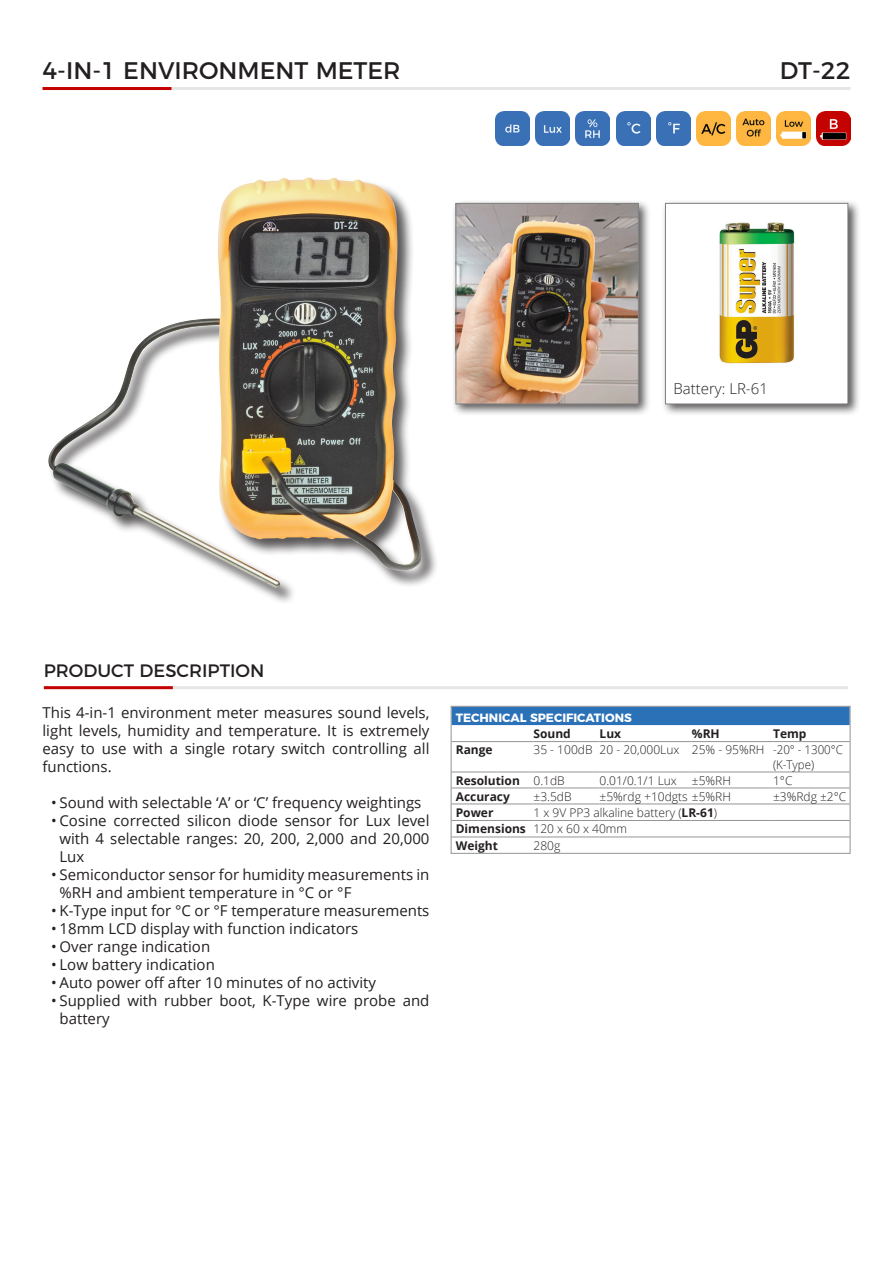
<style>
.page{position:relative;width:893px;height:1263px;background:#fff}
.page>*{position:absolute;margin:0;border:0;box-sizing:border-box;transform-origin:0 0}
.t1{font:24px "Montserrat";color:#231f20}
.t2{font:18px "Montserrat";color:#231f20}
.Basic{font:15px/18px "Open Sans";color:#231f20;text-align:justify}
.t3{font:300 15px "Open Sans";color:#231f20}
.Open_Sans_Tech_Spec{font:300 12px "Open Sans";color:#231f20}
.Open_Sans_Tech_Spec-2{font:700 12px "Open Sans";color:#231f20}
.Tech_Spec_HEading{font:700 12px "Montserrat";color:#fff}
.Open_Sans_Tech_Spec-3{font:300 12px/14.4px "Open Sans";color:#231f20;scale:.96 1}
.s1{font-weight:700}
</style>
<div class="page">
<hr style="left:44px;top:686px;width:804px;height:3px;background:#e6e6e6">
<hr style="left:171px;top:87px;width:679px;height:3px;background:#e6e6e6">
<hr style="left:44px;top:686px;width:129px;height:3px;background:#c40200">
<hr style="left:43px;top:87px;width:128px;height:3px;background:#c40200">
<div style="left:452px;top:199px;width:199px;height:218px;background:#231f20;opacity:.75"></div>
<img style="left:458px;top:205px;width:179px;height:197px">
<div style="left:456px;top:203px;width:183px;height:201px;border:1px solid #818181"></div>
<div style="left:661px;top:199px;width:200px;height:218px;background:#231f20;opacity:.75"></div>
<div style="left:665px;top:203px;width:183px;height:201px;background:#fff"></div>
<img style="left:719px;top:222px;width:76px;height:142px">
<div style="left:665px;top:203px;width:183px;height:201px;border:1px solid #818181"></div>
<div style="left:48px;top:177px;width:391px;height:428px;background:#231f20;opacity:.75"></div>
<img style="left:48px;top:178px;width:316px;height:410px">
<img style="left:496px;top:111px;width:34px;height:34px">
<img style="left:536px;top:111px;width:34px;height:34px">
<img style="left:576px;top:111px;width:34px;height:34px">
<img style="left:776px;top:111px;width:34px;height:34px">
<img style="left:616px;top:111px;width:34px;height:34px">
<img style="left:816px;top:111px;width:34px;height:34px">
<img style="left:696px;top:111px;width:34px;height:34px">
<img style="left:656px;top:111px;width:34px;height:34px">
<img style="left:736px;top:111px;width:34px;height:34px">
<div style="left:453px;top:708px;width:395px;height:17px;background:#2a71b7"></div>
<hr style="left:451px;top:741px;width:82px;height:1px;background:#929595">
<hr style="left:533px;top:741px;width:67px;height:1px;background:#929595">
<hr style="left:600px;top:741px;width:92px;height:1px;background:#929595">
<hr style="left:692px;top:741px;width:81px;height:1px;background:#929595">
<hr style="left:773px;top:741px;width:77px;height:1px;background:#929595">
<hr style="left:451px;top:772px;width:82px;height:1px;background:#929595">
<hr style="left:533px;top:772px;width:67px;height:1px;background:#929595">
<hr style="left:600px;top:772px;width:92px;height:1px;background:#929595">
<hr style="left:692px;top:772px;width:81px;height:1px;background:#929595">
<hr style="left:773px;top:772px;width:77px;height:1px;background:#929595">
<hr style="left:451px;top:788px;width:82px;height:1px;background:#929595">
<hr style="left:533px;top:788px;width:67px;height:1px;background:#929595">
<hr style="left:600px;top:788px;width:92px;height:1px;background:#929595">
<hr style="left:692px;top:788px;width:81px;height:1px;background:#929595">
<hr style="left:773px;top:788px;width:77px;height:1px;background:#929595">
<hr style="left:451px;top:804px;width:82px;height:1px;background:#929595">
<hr style="left:533px;top:804px;width:67px;height:1px;background:#929595">
<hr style="left:600px;top:804px;width:92px;height:1px;background:#929595">
<hr style="left:692px;top:804px;width:81px;height:1px;background:#929595">
<hr style="left:773px;top:804px;width:77px;height:1px;background:#929595">
<hr style="left:451px;top:820px;width:82px;height:1px;background:#929595">
<hr style="left:533px;top:820px;width:67px;height:1px;background:#929595">
<hr style="left:600px;top:820px;width:92px;height:1px;background:#929595">
<hr style="left:692px;top:820px;width:81px;height:1px;background:#929595">
<hr style="left:773px;top:820px;width:77px;height:1px;background:#929595">
<hr style="left:451px;top:837px;width:82px;height:1px;background:#929595">
<hr style="left:533px;top:837px;width:67px;height:1px;background:#929595">
<hr style="left:600px;top:837px;width:92px;height:1px;background:#929595">
<hr style="left:692px;top:837px;width:81px;height:1px;background:#929595">
<hr style="left:773px;top:837px;width:77px;height:1px;background:#929595">
<div style="left:451px;top:706px;width:399px;height:148px;border:1px solid #929595"></div>
<p class="t1" style="left:43px;top:51px;width:360px">4-IN-1 ENVIRONMENT METER</p>
<p class="t1" style="left:780px;top:51px;width:72px">DT-22</p>
<p class="t3" style="left:673px;top:379px;width:96px">Battery: LR-61</p>
<p class="t2" style="left:44px;top:656px;width:222px">PRODUCT DESCRIPTION</p>
<p class="Basic" style="left:43px;top:703px;width:388px">This 4-in-1 environment meter measures sound levels, light levels, humidity and temperature. It is extremely easy to use with a single rotary switch controlling all functions.</p>
<p class="Basic" style="left:51px;top:793px;width:372px">• Sound with selectable ‘A’ or ‘C’ frequency weightings</p>
<p class="Basic" style="left:60px;top:811px;width:371px;text-indent:-9px">• Cosine corrected silicon diode sensor for Lux level with 4 selectable ranges: 20, 200, 2,000 and 20,000<br>Lux</p>
<p class="Basic" style="left:60px;top:865px;width:371px;text-indent:-9px">• Semiconductor sensor for humidity measurements in %RH and ambient temperature in °C or °F</p>
<p class="Basic" style="left:51px;top:901px;width:380px">• K-Type input for °C or °F temperature measurements</p>
<p class="Basic" style="left:51px;top:919px;width:309px">• 18mm LCD display with function indicators</p>
<p class="Basic" style="left:51px;top:937px;width:161px">• Over range indication</p>
<p class="Basic" style="left:51px;top:955px;width:165px">• Low battery indication</p>
<p class="Basic" style="left:51px;top:973px;width:327px">• Auto power off after 10 minutes of no activity</p>
<p class="Basic" style="left:60px;top:991px;width:371px;text-indent:-9px">• Supplied with rubber boot, K-Type wire probe and battery</p>
<p class="Tech_Spec_HEading" style="left:456px;top:707px;width:178px">TECHNICAL SPECIFICATIONS</p>
<p class="Open_Sans_Tech_Spec-2" style="left:533px;top:725px;width:39px">Sound</p>
<p class="Open_Sans_Tech_Spec-2" style="left:600px;top:725px;width:23px">Lux</p>
<p class="Open_Sans_Tech_Spec-2" style="left:692px;top:725px;width:29px">%RH</p>
<p class="Open_Sans_Tech_Spec-2" style="left:773px;top:725px;width:35px">Temp</p>
<p class="Open_Sans_Tech_Spec-2" style="left:456px;top:741px;width:38px">Range</p>
<p class="Open_Sans_Tech_Spec" style="left:533px;top:742px;width:61px">35 - 100dB</p>
<p class="Open_Sans_Tech_Spec" style="left:600px;top:742px;width:81px">20 - 20,000Lux</p>
<p class="Open_Sans_Tech_Spec" style="left:692px;top:742px;width:74px">25% - 95%RH</p>
<p class="Open_Sans_Tech_Spec-3" style="left:773px;top:742px;width:74px">-20° - 1300°C (K-Type)</p>
<p class="Open_Sans_Tech_Spec-2" style="left:456px;top:772px;width:66px">Resolution</p>
<p class="Open_Sans_Tech_Spec" style="left:533px;top:772px;width:33px">0.1dB</p>
<p class="Open_Sans_Tech_Spec" style="left:600px;top:772px;width:79px">0.01/0.1/1 Lux</p>
<p class="Open_Sans_Tech_Spec" style="left:692px;top:772px;width:41px">±5%RH</p>
<p class="Open_Sans_Tech_Spec" style="left:773px;top:772px;width:21px">1°C</p>
<p class="Open_Sans_Tech_Spec-2" style="left:456px;top:788px;width:56px">Accuracy</p>
<p class="Open_Sans_Tech_Spec" style="left:533px;top:788px;width:40px">±3.5dB</p>
<p class="Open_Sans_Tech_Spec" style="left:600px;top:788px;width:133px">±5%rdg +10dgts ±5%RH</p>
<p class="Open_Sans_Tech_Spec" style="left:773px;top:788px;width:75px">±3%Rdg ±2°C</p>
<p class="Open_Sans_Tech_Spec-2" style="left:456px;top:804px;width:39px">Power</p>
<p class="Open_Sans_Tech_Spec" style="left:533px;top:804px;width:185px">1 x 9V PP3 alkaline battery (<span class="s1">LR-61</span>)</p>
<p class="Open_Sans_Tech_Spec-2" style="left:456px;top:820px;width:72px">Dimensions</p>
<p class="Open_Sans_Tech_Spec" style="left:533px;top:820px;width:95px">120 x 60 x 40mm</p>
<p class="Open_Sans_Tech_Spec-2" style="left:456px;top:837px;width:44px">Weight</p>
<p class="Open_Sans_Tech_Spec" style="left:533px;top:837px;width:28px">280g</p>
</div>
